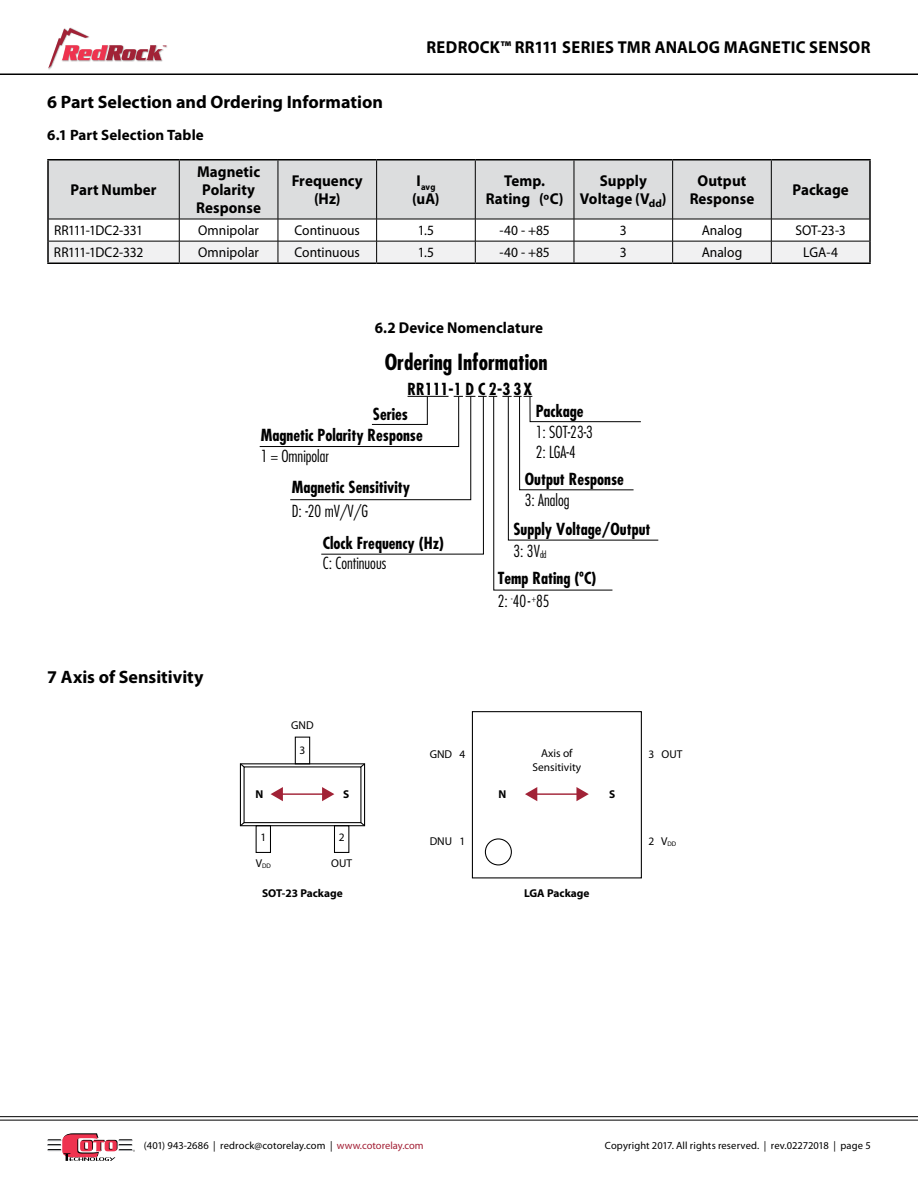
<style>
.page{position:relative;width:918px;height:1188px;background:#fff}
.page>*{position:absolute;margin:0;border:0;box-sizing:border-box;transform-origin:0 0}
.t1{font:700 condensed 21.6px "Futura Std";color:#000}
.t2{font:700 18px "Myriad Pro";color:#000}
.t3{font:700 17.4px "Myriad Pro";letter-spacing:.02em;color:#000;scale:.95 1}
.t4{font:700 condensed 16.2px/25.7px "Futura Std";color:#000}
.t5{font:300 condensed 16.2px/19.5px "Futura Std";color:#000}
.t6{font:700 15.75px/18px "Myriad Pro";letter-spacing:.005em;color:#000;text-align:center;scale:.95 1}
.t7{font:700 15px "Myriad Pro";letter-spacing:.005em;color:#000}
.t8{font:14.1px "Myriad Pro";color:#000;scale:.95 1}
.t9{font:14.1px "Myriad Pro";letter-spacing:-.03em;color:#000;scale:.95 1}
.t10{font:14.1px "Myriad Pro";letter-spacing:-.025em;color:#000;scale:.95 1}
.t11{font:11.4px/13.6px "Myriad Pro";color:#000;text-align:center}
.t12{font:700 11.4px "Myriad Pro";color:#000}
.t13{font:10.5px "Myriad Pro";letter-spacing:.01em;color:#000}
.t14{font:700 9.15px "Myriad Pro";color:#000;scale:.95 1}
.t15{font:6.6px "Myriad Pro";color:#000}
.t16{font:500 4.35px "Serpentine";color:#a12236}
.s1{font-weight:300}
.s2{font-size:11.4px}
.s3{color:#a32035}
</style>
<div class="page">
<svg style="left:48px;top:28px;width:115px;height:40px"></svg>
<svg style="left:47px;top:1133px;width:88px;height:28px"></svg>
<hr style="left:0;top:74px;width:918px;height:1px;background:#000">
<hr style="left:0;top:1120px;width:918px;height:1px;background:#000">
<hr style="left:0;top:1116px;width:918px;height:1px;background:#000">
<div style="left:49px;top:160px;width:820px;height:59px;background:#dcddde"></div>
<hr style="left:47px;top:159px;width:132px;height:1px;background:#000">
<hr style="left:47px;top:160px;width:2px;height:59px;background:#000">
<hr style="left:179px;top:159px;width:99px;height:1px;background:#000">
<hr style="left:278px;top:159px;width:99px;height:1px;background:#000">
<hr style="left:377px;top:159px;width:98px;height:1px;background:#000">
<hr style="left:475px;top:159px;width:99px;height:1px;background:#000">
<hr style="left:574px;top:159px;width:99px;height:1px;background:#000">
<hr style="left:673px;top:159px;width:98px;height:1px;background:#000">
<hr style="left:771px;top:159px;width:100px;height:1px;background:#000">
<hr style="left:869px;top:160px;width:2px;height:59px;background:#000">
<hr style="left:47px;top:219px;width:2px;height:22px;background:#000">
<hr style="left:869px;top:219px;width:2px;height:22px;background:#000">
<hr style="left:47px;top:241px;width:2px;height:21px;background:#000">
<hr style="left:869px;top:241px;width:2px;height:21px;background:#000">
<hr style="left:179px;top:160px;width:1px;height:59px;background:#000">
<hr style="left:278px;top:160px;width:1px;height:59px;background:#000">
<hr style="left:376px;top:160px;width:1px;height:59px;background:#000">
<hr style="left:475px;top:160px;width:1px;height:59px;background:#000">
<hr style="left:574px;top:160px;width:1px;height:59px;background:#000">
<hr style="left:672px;top:160px;width:1px;height:59px;background:#000">
<hr style="left:771px;top:160px;width:1px;height:59px;background:#000">
<svg style="left:48px;top:219px;width:822px;height:43px"></svg>
<hr style="left:47px;top:262px;width:132px;height:2px;background:#000">
<hr style="left:179px;top:262px;width:99px;height:2px;background:#000">
<hr style="left:278px;top:262px;width:99px;height:2px;background:#000">
<hr style="left:377px;top:262px;width:98px;height:2px;background:#000">
<hr style="left:475px;top:262px;width:99px;height:2px;background:#000">
<hr style="left:574px;top:262px;width:99px;height:2px;background:#000">
<hr style="left:673px;top:262px;width:98px;height:2px;background:#000">
<hr style="left:771px;top:262px;width:100px;height:2px;background:#000">
<svg style="left:260px;top:395px;width:398px;height:196px"></svg>
<div style="left:472px;top:711px;width:170px;height:167px;border:1px solid #000"></div>
<hr style="left:535px;top:793px;width:44px;height:2px;background:#a12236">
<svg style="left:525px;top:787px;width:12px;height:14px"></svg>
<svg style="left:576px;top:787px;width:13px;height:14px"></svg>
<div style="left:485px;top:838px;width:27px;height:27px;border:1px solid #000;border-radius:50%"></div>
<div style="left:240px;top:763px;width:125px;height:63px;border:1px solid #000"></div>
<div style="left:244px;top:766px;width:117px;height:57px;border:1px solid #000"></div>
<svg style="left:239px;top:763px;width:7px;height:5px"></svg>
<svg style="left:239px;top:821px;width:7px;height:6px"></svg>
<svg style="left:359px;top:763px;width:7px;height:5px"></svg>
<svg style="left:359px;top:821px;width:7px;height:6px"></svg>
<div style="left:295px;top:737px;width:15px;height:27px;border:1px solid #000"></div>
<div style="left:256px;top:825px;width:15px;height:28px;border:1px solid #000"></div>
<div style="left:334px;top:825px;width:15px;height:28px;border:1px solid #000"></div>
<hr style="left:281px;top:793px;width:43px;height:2px;background:#a12236">
<svg style="left:271px;top:787px;width:12px;height:14px"></svg>
<svg style="left:322px;top:787px;width:12px;height:14px"></svg>
<p class="t16" style="left:162px;top:44px;width:6px">™</p>
<p class="t2" style="left:47px;top:92px;width:337px">6 Part Selection and Ordering Information</p>
<p class="t7" style="left:47px;top:126px;width:158px">6.1 Part Selection Table</p>
<p class="t3" style="left:426px;top:38px;width:469px">REDROCK™ RR111 SERIES TMR ANALOG MAGNETIC SENSOR</p>
<p class="t6" style="left:71px;top:181px;width:92px">Part Number</p>
<p class="t6" style="left:196px;top:163px;width:70px">Magnetic<br>Polarity<br>Response</p>
<p class="t6" style="left:292px;top:172px;width:76px">Frequency (Hz)</p>
<p class="t14" style="left:416px;top:182px;width:22px"><sup>I</sup>avg</p>
<p class="t6" style="left:412px;top:190px;width:30px">(uA)</p>
<p class="t6" style="left:486px;top:172px;width:83px">Temp.<br>Rating (ºC)</p>
<p class="t6" style="left:580px;top:172px;width:93px">Supply<br>Voltage (V<sub>dd</sub>)</p>
<p class="t6" style="left:690px;top:172px;width:70px">Output<br>Response</p>
<p class="t6" style="left:792px;top:181px;width:61px">Package</p>
<p class="t9" style="left:54px;top:223px;width:95px">RR111-1DC2-331</p>
<p class="t8" style="left:198px;top:223px;width:65px">Omnipolar</p>
<p class="t8" style="left:295px;top:223px;width:70px">Continuous</p>
<p class="t8" style="left:418px;top:223px;width:19px">1.5</p>
<p class="t8" style="left:499px;top:223px;width:55px">-40 - +85</p>
<p class="t8" style="left:620px;top:223px;width:9px">3</p>
<p class="t8" style="left:702px;top:223px;width:44px">Analog</p>
<p class="t8" style="left:795px;top:223px;width:55px">SOT-23-3</p>
<p class="t10" style="left:54px;top:245px;width:96px">RR111-1DC2-332</p>
<p class="t8" style="left:198px;top:245px;width:65px">Omnipolar</p>
<p class="t8" style="left:295px;top:245px;width:70px">Continuous</p>
<p class="t8" style="left:418px;top:245px;width:19px">1.5</p>
<p class="t8" style="left:499px;top:245px;width:55px">-40 - +85</p>
<p class="t8" style="left:620px;top:245px;width:9px">3</p>
<p class="t8" style="left:702px;top:245px;width:44px">Analog</p>
<p class="t8" style="left:803px;top:245px;width:38px">LGA-4</p>
<p class="t6" style="left:375px;top:319px;width:179px">6.2 Device Nomenclature</p>
<h1 class="t1" style="left:385px;top:348px;width:165px">Ordering Information</h1>
<p class="t4" style="left:373px;top:376px;width:161px;text-indent:35px">RR111-1 D C 2-3 3X<br>Series</p>
<p class="t4" style="left:536px;top:398px;width:49px">Package</p>
<p class="t5" style="left:536px;top:422px;width:59px">1: SOT-23-3<br>2: LGA-4</p>
<p class="t4" style="left:261px;top:422px;width:164px">Magnetic Polarity Response</p>
<p class="t5" style="left:261px;top:446px;width:70px">1 = Omnipolar</p>
<p class="t2" style="left:47px;top:666px;width:158px">7 Axis of Sensitivity</p>
<p class="t4" style="left:292px;top:475px;width:120px">Magnetic Sensitivity</p>
<p class="t5" style="left:292px;top:501px;width:78px">D: -20 mV/V/G</p>
<p class="t4" style="left:323px;top:531px;width:123px">Clock Frequency (Hz)</p>
<p class="t5" style="left:323px;top:553px;width:65px">C: Continuous</p>
<p class="t11" style="left:291px;top:719px;width:24px">GND</p>
<p class="t4" style="left:525px;top:466px;width:101px">Output Response</p>
<p class="t5" style="left:525px;top:491px;width:46px">3: Analog</p>
<p class="t4" style="left:514px;top:519px;width:139px;line-height:21.3px">Supply Voltage/Output<br><span class="s1">3: 3V</span><sub>dd</sub></p>
<p class="t4" style="left:498px;top:566px;width:100px;line-height:23.4px">Temp Rating (ºC)<br><span class="s1">2:</span> <sup>-</sup><span class="s1">40-</span> <sup>+</sup><span class="s1">85</span></p>
<p class="t11" style="left:300px;top:744px;width:7px">3</p>
<p class="t11" style="left:533px;top:746px;width:50px">Axis of<br>Sensitivity</p>
<p class="t11" style="left:430px;top:748px;width:37px">GND 4</p>
<p class="t11" style="left:648px;top:748px;width:35px">3 OUT</p>
<p class="t12" style="left:256px;top:788px;width:9px">N</p>
<p class="t12" style="left:343px;top:788px;width:8px">S</p>
<p class="t11" style="left:260px;top:831px;width:7px">1</p>
<p class="t11" style="left:339px;top:831px;width:7px">2</p>
<p class="t12" style="left:499px;top:788px;width:9px">N</p>
<p class="t12" style="left:609px;top:788px;width:8px">S</p>
<p class="t11" style="left:430px;top:835px;width:37px">DNU 1</p>
<p class="t11" style="left:648px;top:835px;width:29px">2 V<sub>DD</sub></p>
<p class="t15" style="left:256px;top:862px;width:17px"><span class="s2">V</span>DD</p>
<p class="t11" style="left:331px;top:857px;width:22px">OUT</p>
<p class="t12" style="left:262px;top:887px;width:82px">SOT-23 Package</p>
<p class="t12" style="left:524px;top:887px;width:67px">LGA Package</p>
<p class="t13" style="left:144px;top:1140px;width:281px">(401) 943-2686 | redrock@cotorelay.com | <span class="s3">www.cotorelay.com</span></p>
<p class="t13" style="left:605px;top:1140px;width:267px">Copyright 2017. All rights reserved. | rev.02272018 | page 5</p>
</div>
